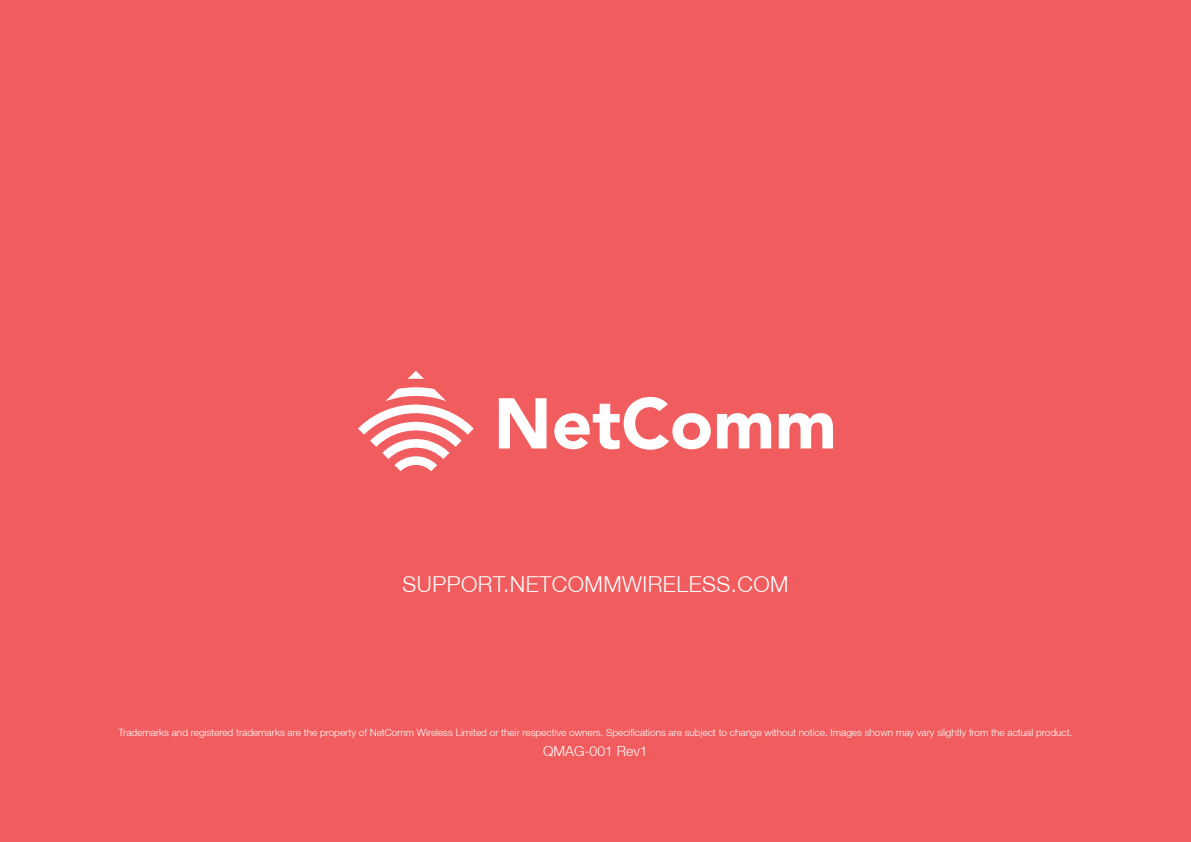
<style>
.page{position:relative;width:1191px;height:842px;background:#f15d5e}
.page>*{position:absolute;margin:0;border:0;box-sizing:border-box;transform-origin:0 0}
.t1{font:300 22px "Helvetica Neue LT";letter-spacing:.02em;color:#fff}
.t2{font:300 14px "Helvetica Neue LT";color:#fff}
.t3{font:300 10px "Helvetica Neue LT";color:#fff}
</style>
<div class="page">
<svg style="left:358px;top:371px;width:116px;height:100px"></svg>
<svg style="left:499px;top:398px;width:47px;height:50px"></svg>
<svg style="left:554px;top:397px;width:156px;height:53px"></svg>
<svg style="left:717px;top:413px;width:54px;height:35px"></svg>
<svg style="left:778px;top:413px;width:55px;height:35px"></svg>
<h1 class="t1" style="left:402px;top:571px;width:387px">SUPPORT.NETCOMMWIRELESS.COM</h1>
<p class="t3" style="left:119px;top:726px;width:955px">Trademarks and registered trademarks are the property of NetComm Wireless Limited or their respective owners. Specifications are subject to change without notice. Images shown may vary slightly from the actual product.</p>
<h2 class="t2" style="left:543px;top:743px;width:106px">QMAG-001 Rev1</h2>
</div>
